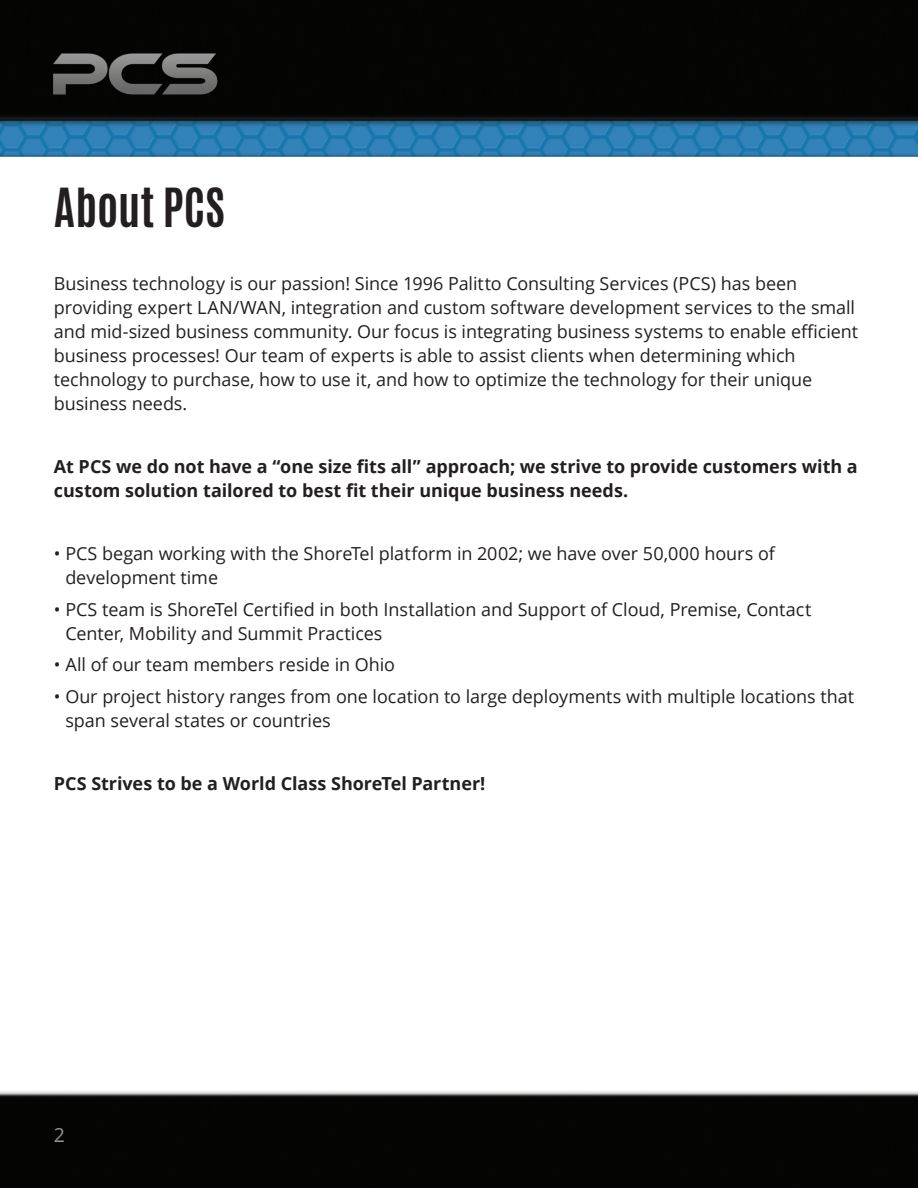
<style>
.page{position:relative;width:918px;height:1188px;background:#fff}
.page>*{position:absolute;margin:0;border:0;box-sizing:border-box;transform-origin:0 0}
.t1{font:700 45px "Antonio";letter-spacing:.005em;color:#231f20}
.t2{font:19.5px "Open Sans";color:#939494}
.t3{font:18px/24px "Open Sans";letter-spacing:-.005em;color:#231f20}
.t4{font:700 18px/24px "Open Sans";letter-spacing:-.005em;color:#231f20}
</style>
<div class="page">
<img style="left:0;top:0;width:909px;height:1188px">
<img style="left:909px;top:0;width:9px;height:1188px">
<h1 class="t1" style="left:54px;top:174px;width:173px">About PCS</h1>
<p class="t3" style="left:54px;top:271px;width:806px">Business technology is our passion! Since 1996 Palitto Consulting Services (PCS) has been providing expert LAN/WAN, integration and custom software development services to the small and mid-sized business community. Our focus is integrating business systems to enable efficient business processes! Our team of experts is able to assist clients when determining which technology to purchase, how to use it, and how to optimize the technology for their unique business needs.</p>
<p class="t4" style="left:54px;top:454px;width:805px">At PCS we do not have a “one size fits all” approach; we strive to provide customers with a custom solution tailored to best fit their unique business needs.</p>
<p class="t3" style="left:65px;top:541px;width:711px;text-indent:-11px">• PCS began working with the ShoreTel platform in 2002; we have over 50,000 hours of development time</p>
<p class="t3" style="left:65px;top:597px;width:748px;text-indent:-11px">• PCS team is ShoreTel Certified in both Installation and Support of Cloud, Premise, Contact<br>Center, Mobility and Summit Practices</p>
<p class="t3" style="left:54px;top:652px;width:343px">• All of our team members reside in Ohio</p>
<p class="t3" style="left:65px;top:684px;width:790px;text-indent:-11px">• Our project history ranges from one location to large deployments with multiple locations that span several states or countries</p>
<p class="t4" style="left:54px;top:771px;width:433px">PCS Strives to be a World Class ShoreTel Partner!</p>
<p class="t2" style="left:54px;top:1122px;width:13px">2</p>
</div>
